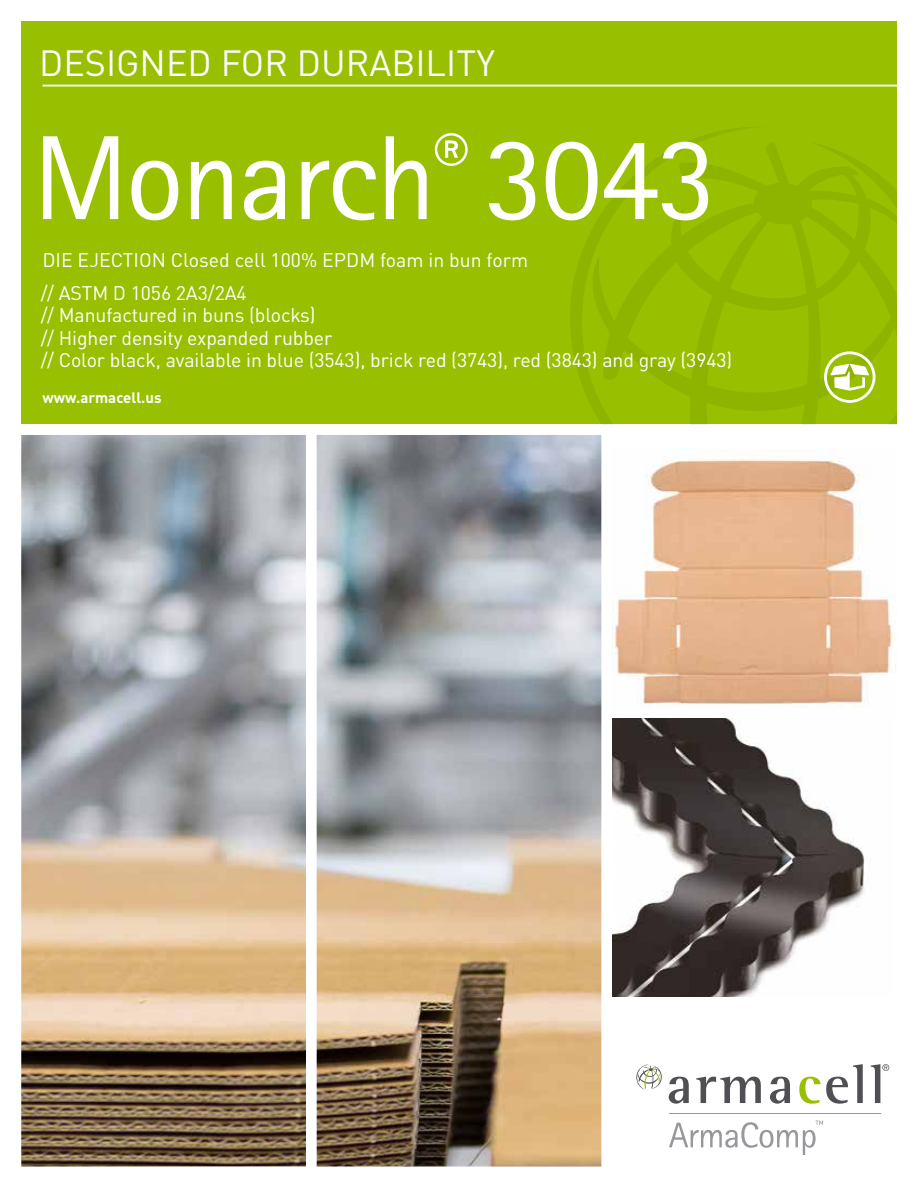
<style>
.page{position:relative;width:918px;height:1188px;background:#fff}
.page>*{position:absolute;margin:0;border:0;box-sizing:border-box;transform-origin:0 0}
.t1{font:120px "Rotis Sans Serif Pro";letter-spacing:-.02em;color:#fff}
.t2{font:36px "DIN Pro";color:#fff}
.t3{font:19.5px/22.5px "DIN Pro";letter-spacing:-.005em;color:#fff}
.t4{font:700 15px "DIN Pro";color:#fff}
</style>
<div class="page">
<div style="left:21px;top:21px;width:876px;height:403px;background:#98c000"></div>
<svg style="left:570px;top:127px;width:182px;height:261px"></svg>
<svg style="left:584px;top:140px;width:313px;height:284px"></svg>
<hr style="left:43px;top:85px;width:855px;height:2px;background:#fff">
<img style="left:21px;top:435px;width:285px;height:732px">
<img style="left:317px;top:435px;width:284px;height:732px">
<svg style="left:669px;top:1077px;width:20px;height:27px"></svg>
<svg style="left:696px;top:1077px;width:65px;height:26px"></svg>
<svg style="left:770px;top:1077px;width:20px;height:27px"></svg>
<svg style="left:799px;top:1064px;width:64px;height:40px"></svg>
<svg style="left:871px;top:1064px;width:18px;height:39px"></svg>
<svg style="left:636px;top:1064px;width:26px;height:26px"></svg>
<svg style="left:669px;top:1121px;width:154px;height:34px"></svg>
<hr style="left:669px;top:1113px;width:211px;height:1px;background:#98989c">
<img style="left:612px;top:457px;width:284px;height:262px">
<img style="left:612px;top:719px;width:253px;height:277px">
<svg style="left:824px;top:351px;width:51px;height:52px"></svg>
<h2 class="t2" style="left:39px;top:35px;width:457px">DESIGNED FOR DURABILITY</h2>
<h1 class="t1" style="left:33px;top:108px;width:686px">Monarch<sup>®</sup> 3043</h1>
<p class="t3" style="left:41px;top:241px;width:489px;line-height:33px">DIE EJECTION Closed cell 100% EPDM foam in bun form // ASTM D 1056 2A3/2A4</p>
<p class="t3" style="left:41px;top:302px;width:693px">// Manufactured in buns (blocks)<br>// Higher density expanded rubber<br>// Color black, available in blue (3543), brick red (3743), red (3843) and gray (3943)</p>
<p class="t4" style="left:43px;top:385px;width:121px">www.armacell.us</p>
</div>
